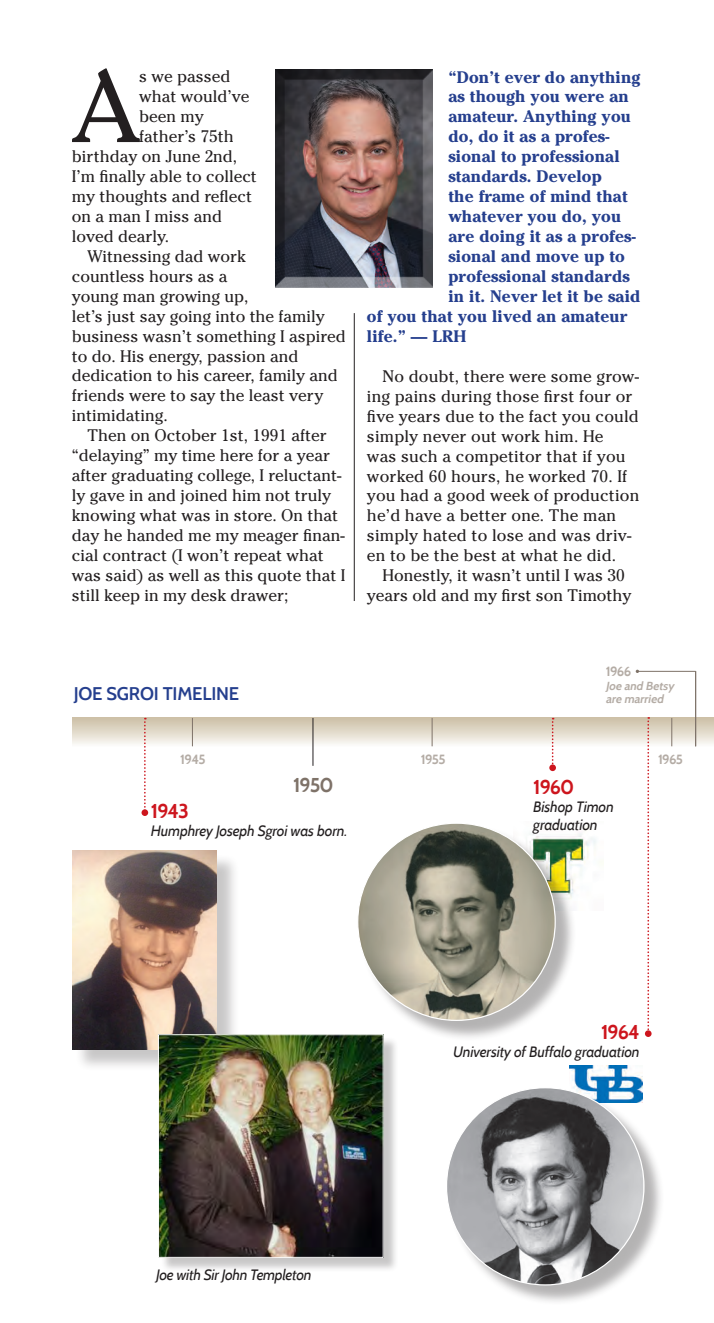
<style>
.page{position:relative;width:714px;height:1323px;background:#fff}
.page>*{position:absolute;margin:0;border:0;box-sizing:border-box;transform-origin:0 0}
.t1{font:101.67px "Cheltenham";color:#231f20}
.t2{font:700 19.95px "Cabin";letter-spacing:-.05em;color:#cd151d}
.t3{font:700 19.95px "Cabin";color:#7e7268}
.Main_Headline_Garamo{font:600 18.2px "Cabin";letter-spacing:-.01em;color:#253f8e}
.t4{font:16.62px/19.9px "Cheltenham";color:#231f20}
.t5{font:700 16.62px "Cheltenham";letter-spacing:.01em;color:#253f8e}
.t6{font:italic 15.05px "Cabin";letter-spacing:-.01em;color:#231f20}
.t7{font:700 13.3px "Cabin";letter-spacing:-.05em;color:#b4aca5}
.t8{font:italic 700 11.72px/13.3px "Cabin";color:#b4aca5}
</style>
<div class="page">
<div style="left:272px;top:67px;width:161px;height:220px;background:#231f20;opacity:.75"></div>
<hr style="left:353px;top:313px;width:1px;height:288px;background:#231f20">
<img style="left:569px;top:1066px;width:72px;height:24px">
<img style="left:575px;top:833px;width:21px;height:35px">
<svg style="left:73px;top:718px;width:640px;height:29px;background:#e3dcce"></svg>
<svg style="left:192px;top:718px;width:1px;height:28px"></svg>
<svg style="left:144px;top:718px;width:2px;height:90px"></svg>
<div style="left:141px;top:809px;width:7px;height:7px;background:#cd151d;border-radius:50%"></div>
<svg style="left:431px;top:718px;width:1px;height:28px"></svg>
<svg style="left:647px;top:717px;width:1px;height:313px"></svg>
<svg style="left:644px;top:1030px;width:7px;height:7px"></svg>
<svg style="left:671px;top:718px;width:1px;height:28px"></svg>
<hr style="left:312px;top:718px;width:1px;height:48px;background:#231f20">
<svg style="left:551px;top:718px;width:2px;height:46px"></svg>
<div style="left:549px;top:764px;width:6px;height:7px;background:#cd151d;border-radius:50%"></div>
<div style="left:359px;top:825px;width:216px;height:216px;background:#231f20;opacity:.34"></div>
<img style="left:357px;top:823px;width:198px;height:197px;border-radius:99px">
<div style="left:448px;top:1090px;width:216px;height:216px;background:#231f20;opacity:.34"></div>
<img style="left:446px;top:1088px;width:197px;height:197px;border-radius:99px">
<div style="left:75px;top:853px;width:165px;height:219px;background:#231f20;opacity:.25"></div>
<img style="left:72px;top:850px;width:145px;height:199px">
<div style="left:160px;top:1037px;width:238px;height:236px;background:#231f20;opacity:.25"></div>
<img style="left:160px;top:1036px;width:221px;height:220px">
<div style="left:158px;top:1034px;width:225px;height:224px;border:1px solid #fff"></div>
<hr style="left:694px;top:671px;width:1px;height:75px;background:#7e7268">
<hr style="left:637px;top:671px;width:58px;height:1px;background:#7e7268">
<p class="t1" style="left:72px;top:47px;width:69px">A</p>
<p class="t4" style="left:139px;top:67px;width:93px">s we passed</p>
<p class="t4" style="left:139px;top:87px;width:112px">what would’ve</p>
<p class="t4" style="left:139px;top:106px;width:66px">been my</p>
<p class="t4" style="left:139px;top:126px;width:96px">father’s 75th</p>
<p class="t4" style="left:72px;top:146px;width:167px">birthday on June 2nd,</p>
<p class="t4" style="left:72px;top:166px;width:186px">I’m finally able to collect</p>
<p class="t4" style="left:72px;top:186px;width:182px">my thoughts and reflect</p>
<p class="t4" style="left:72px;top:206px;width:151px">on a man I miss and</p>
<p class="t4" style="left:72px;top:226px;width:99px">loved dearly.</p>
<p class="t4" style="left:72px;top:246px;width:275px;text-indent:16px">Witnessing dad work<br>countless hours as a<br>young man growing up,<br>let’s just say going into the family business wasn’t something I aspired to do. His energy, passion and dedication to his career, family and friends were to say the least very intimidating.</p>
<p class="t4" style="left:72px;top:426px;width:275px;text-indent:16px">Then on October 1st, 1991 after “delaying” my time here for a year after graduating college, I reluctant&shy;ly gave in and joined him not truly knowing what was in store. On that day he handed me my meager finan&shy;cial contract (I won’t repeat what was said) as well as this quote that I still keep in my desk drawer;</p>
<p class="t5" style="left:448px;top:67px;width:193px">“Don’t ever do anything</p>
<p class="t5" style="left:448px;top:87px;width:182px">as though you were an</p>
<p class="t5" style="left:448px;top:107px;width:184px">amateur. Anything you</p>
<p class="t5" style="left:448px;top:127px;width:162px">do, do it as a profes-</p>
<p class="t5" style="left:448px;top:147px;width:173px">sional to professional</p>
<p class="t5" style="left:448px;top:167px;width:155px">standards. Develop</p>
<p class="t5" style="left:448px;top:186px;width:181px">the frame of mind that</p>
<p class="t5" style="left:448px;top:206px;width:174px">whatever you do, you</p>
<p class="t5" style="left:448px;top:226px;width:189px">are doing it as a profes-</p>
<p class="t5" style="left:448px;top:246px;width:178px">sional and move up to</p>
<p class="t5" style="left:448px;top:266px;width:183px">professional standards</p>
<p class="t5" style="left:448px;top:286px;width:193px">in it. Never let it be said</p>
<p class="t5" style="left:366px;top:306px;width:261px">of you that you lived an amateur</p>
<p class="t5" style="left:366px;top:326px;width:101px">life.” — LRH</p>
<p class="t4" style="left:366px;top:366px;width:274px;text-indent:16px">No doubt, there were some grow&shy;ing pains during those first four or five years due to the fact you could simply never out work him. He<br>was such a competitor that if you worked 60 hours, he worked 70. If you had a good week of production he’d have a better one. The man simply hated to lose and was driv&shy;en to be the best at what he did.</p>
<p class="t4" style="left:366px;top:566px;width:266px;text-align:center">Honestly, it wasn’t until I was 30 years old and my first son Timothy</p>
<p class="Main_Headline_Garamo" style="left:74px;top:682px;width:167px">JOE SGROI TIMELINE</p>
<p class="t7" style="left:605px;top:664px;width:27px">1966</p>
<p class="t8" style="left:605px;top:679px;width:70px">Joe and Betsy are married</p>
<p class="t7" style="left:180px;top:751px;width:27px">1945</p>
<p class="t7" style="left:420px;top:751px;width:26px">1955</p>
<p class="t7" style="left:657px;top:751px;width:27px">1965</p>
<p class="t3" style="left:293px;top:773px;width:42px">1950</p>
<p class="t2" style="left:533px;top:775px;width:42px">1960</p>
<p class="t6" style="left:533px;top:797px;width:82px">Bishop Timon</p>
<p class="t6" style="left:533px;top:815px;width:66px">graduation</p>
<p class="t2" style="left:151px;top:799px;width:39px">1943</p>
<p class="t6" style="left:151px;top:821px;width:198px">Humphrey Joseph Sgroi was born.</p>
<p class="t6" style="left:156px;top:1265px;width:157px">Joe with Sir John Templeton</p>
<p class="t2" style="left:600px;top:1020px;width:40px">1964</p>
<p class="t6" style="left:453px;top:1042px;width:188px">University of Buffalo graduation</p>
</div>
